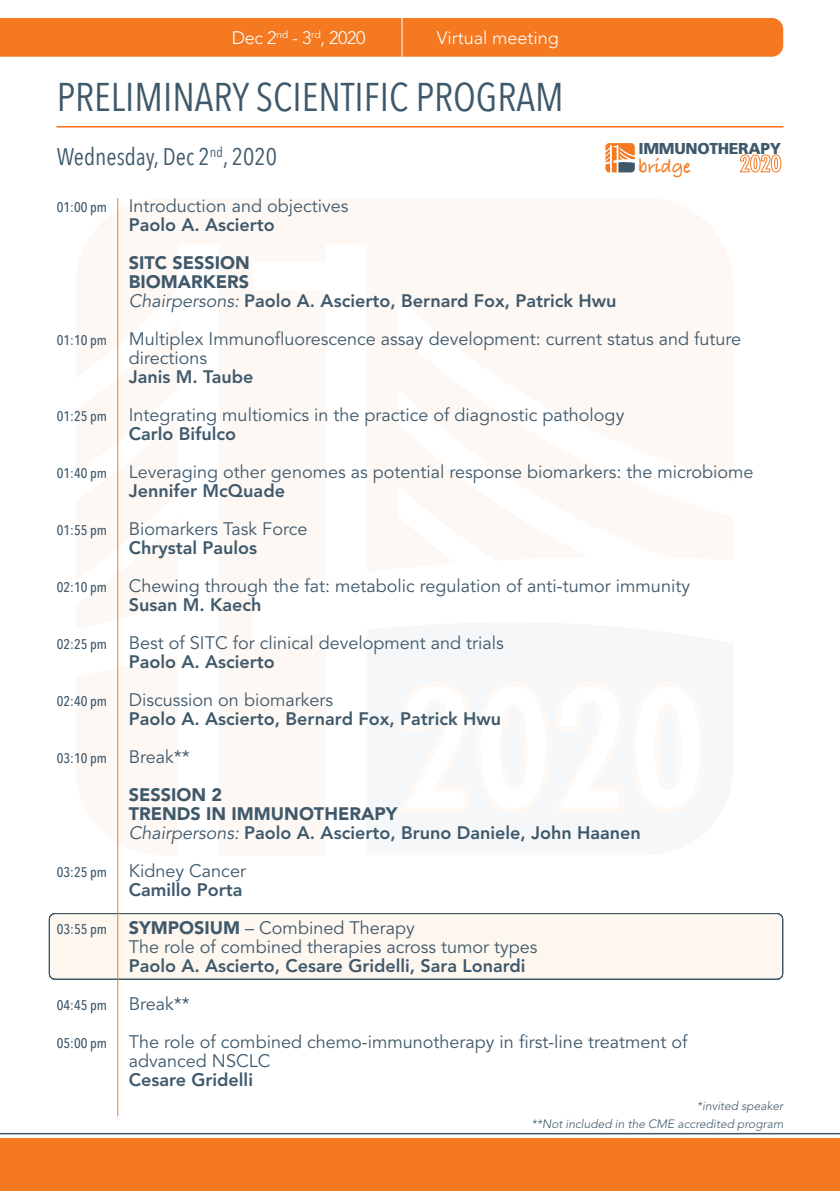
<style>
.page{position:relative;width:840px;height:1191px;background:#fff}
.page>*{position:absolute;margin:0;border:0;box-sizing:border-box;transform-origin:0 0}
.t1{font:40px "Avenir Next Condensed";color:#3f596b}
.t2{font:24px "Avenir Next Condensed";color:#3f596b}
.t3{font:700 19.8px "Bradley Hand ITCTT";letter-spacing:-.02em;color:#f47921}
.t4{font:18px "Avenir LT Std";color:#3f596b}
.t5{font:800 18px "Avenir LT Std";color:#3f596b}
.t6{font:900 18px "Avenir LT Std";color:#3f596b}
.t7{font:300 18px "Avenir LT Std";color:#fff}
.t8{font:900 15.8px "Frutiger LT Std";letter-spacing:-.02em;color:#3f596b}
.t9{font:500 14px "Avenir Next Condensed";color:#3f596b}
.t10{font:italic 300 12px "Avenir LT Std";color:#3f596b}
.s1{font-family:"Avenir Next Condensed";font-weight:500;font-size:14px}
.s2{font-weight:400;font-style:italic}
.s3{font-family:"Avenir LT Std";font-weight:400;font-size:18px}
.s4{font-weight:900}
</style>
<div class="page">
<svg style="left:76px;top:198px;width:656px;height:657px;fill:#fef8f4"></svg>
<svg style="left:366px;top:617px;width:366px;height:238px;fill:#f5f7f8"></svg>
<svg style="left:76px;top:656px;width:102px;height:199px"></svg>
<svg style="left:393px;top:678px;width:315px;height:139px"></svg>
<div style="left:49px;top:913px;width:734px;height:67px;background:#fef7f0"></div>
<svg style="left:57px;top:126px;width:725px;height:1px"></svg>
<div style="left:0;top:18px;width:782px;height:39px;background:#f47921"></div>
<hr style="left:117px;top:198px;width:1px;height:918px;background:#f47921">
<hr style="left:0;top:1133px;width:839px;height:1px;background:#3f596b">
<div style="left:0;top:1138px;width:839px;height:53px;background:#f47921"></div>
<svg style="left:605px;top:143px;width:29px;height:29px"></svg>
<svg style="left:739px;top:154px;width:42px;height:19px"></svg>
<hr style="left:401px;top:4px;width:1px;height:53px;background:#fff">
<p class="t7" style="left:232px;top:27px;width:135px">Dec 2<sup>nd</sup> - 3<sup>rd</sup>, 2020</p>
<p class="t7" style="left:436px;top:27px;width:124px">Virtual meeting</p>
<p class="t1" style="left:57px;top:63px;width:508px">PRELIMINARY SCIENTIFIC PROGRAM</p>
<p class="t2" style="left:57px;top:136px;width:222px">Wednesday, Dec 2<sup>nd</sup>, 2020</p>
<p class="t8" style="left:638px;top:139px;width:144px">IMMUNOTHERAPY</p>
<p class="t3" style="left:638px;top:152px;width:54px">bridge</p>
<p class="t4" style="left:57px;top:195px;width:293px"><span class="s1">01:00 pm</span> Introduction and objectives</p>
<p class="t5" style="left:129px;top:214px;width:147px">Paolo A. Ascierto</p>
<p class="t6" style="left:129px;top:252px;width:122px">SITC SESSION</p>
<p class="t6" style="left:129px;top:271px;width:122px">BIOMARKERS</p>
<p class="t5" style="left:129px;top:290px;width:489px"><span class="s2">Chairpersons:</span> Paolo A. Ascierto, Bernard Fox, Patrick Hwu</p>
<p class="t4" style="left:57px;top:328px;width:685px"><span class="s1">01:10 pm</span> Multiplex Immunofluorescence assay development: current status and future</p>
<p class="t4" style="left:129px;top:347px;width:80px">directions</p>
<p class="t5" style="left:129px;top:366px;width:126px">Janis M. Taube</p>
<p class="t4" style="left:57px;top:404px;width:568px"><span class="s1">01:25 pm</span> Integrating multiomics in the practice of diagnostic pathology</p>
<p class="t5" style="left:129px;top:423px;width:109px">Carlo Bifulco</p>
<p class="t4" style="left:57px;top:461px;width:697px"><span class="s1">01:40 pm</span> Leveraging other genomes as potential response biomarkers: the microbiome</p>
<p class="t5" style="left:129px;top:480px;width:158px">Jennifer McQuade</p>
<p class="t4" style="left:57px;top:518px;width:252px"><span class="s1">01:55 pm</span> Biomarkers Task Force</p>
<p class="t5" style="left:129px;top:537px;width:130px">Chrystal Paulos</p>
<p class="t4" style="left:57px;top:575px;width:634px"><span class="s1">02:10 pm</span> Chewing through the fat: metabolic regulation of anti-tumor immunity</p>
<p class="t5" style="left:129px;top:594px;width:134px">Susan M. Kaech</p>
<p class="t4" style="left:57px;top:632px;width:448px"><span class="s1">02:25 pm</span> Best of SITC for clinical development and trials</p>
<p class="t5" style="left:129px;top:651px;width:147px">Paolo A. Ascierto</p>
<p class="t4" style="left:57px;top:689px;width:278px"><span class="s1">02:40 pm</span> Discussion on biomarkers</p>
<p class="t5" style="left:129px;top:708px;width:373px">Paolo A. Ascierto, Bernard Fox, Patrick Hwu</p>
<p class="t9" style="left:57px;top:750px;width:135px">03:10 pm <span class="s3">Break**</span></p>
<p class="t6" style="left:129px;top:784px;width:95px">SESSION 2</p>
<p class="t6" style="left:129px;top:803px;width:270px">TRENDS IN IMMUNOTHERAPY</p>
<p class="t5" style="left:129px;top:822px;width:513px"><span class="s2">Chairpersons:</span> Paolo A. Ascierto, Bruno Daniele, John Haanen</p>
<p class="t4" style="left:57px;top:860px;width:191px"><span class="s1">03:25 pm</span> Kidney Cancer</p>
<p class="t5" style="left:129px;top:879px;width:115px">Camillo Porta</p>
<p class="t4" style="left:57px;top:917px;width:359px"><span class="s1">03:55 pm</span> <span class="s4">SYMPOSIUM</span> – Combined Therapy</p>
<p class="t4" style="left:129px;top:936px;width:410px">The role of combined therapies across tumor types</p>
<p class="t5" style="left:129px;top:955px;width:398px">Paolo A. Ascierto, Cesare Gridelli, Sara Lonardi</p>
<p class="t9" style="left:57px;top:997px;width:135px">04:45 pm <span class="s3">Break**</span></p>
<p class="t4" style="left:57px;top:1031px;width:631px"><span class="s1">05:00 pm</span> The role of combined chemo-immunotherapy in first-line treatment of</p>
<p class="t4" style="left:129px;top:1050px;width:143px">advanced NSCLC</p>
<p class="t5" style="left:129px;top:1069px;width:126px">Cesare Gridelli</p>
<p class="t10" style="left:696px;top:1098px;width:88px">*invited speaker</p>
<p class="t10" style="left:531px;top:1116px;width:253px">**Not included in the CME accredited program</p>
</div>
